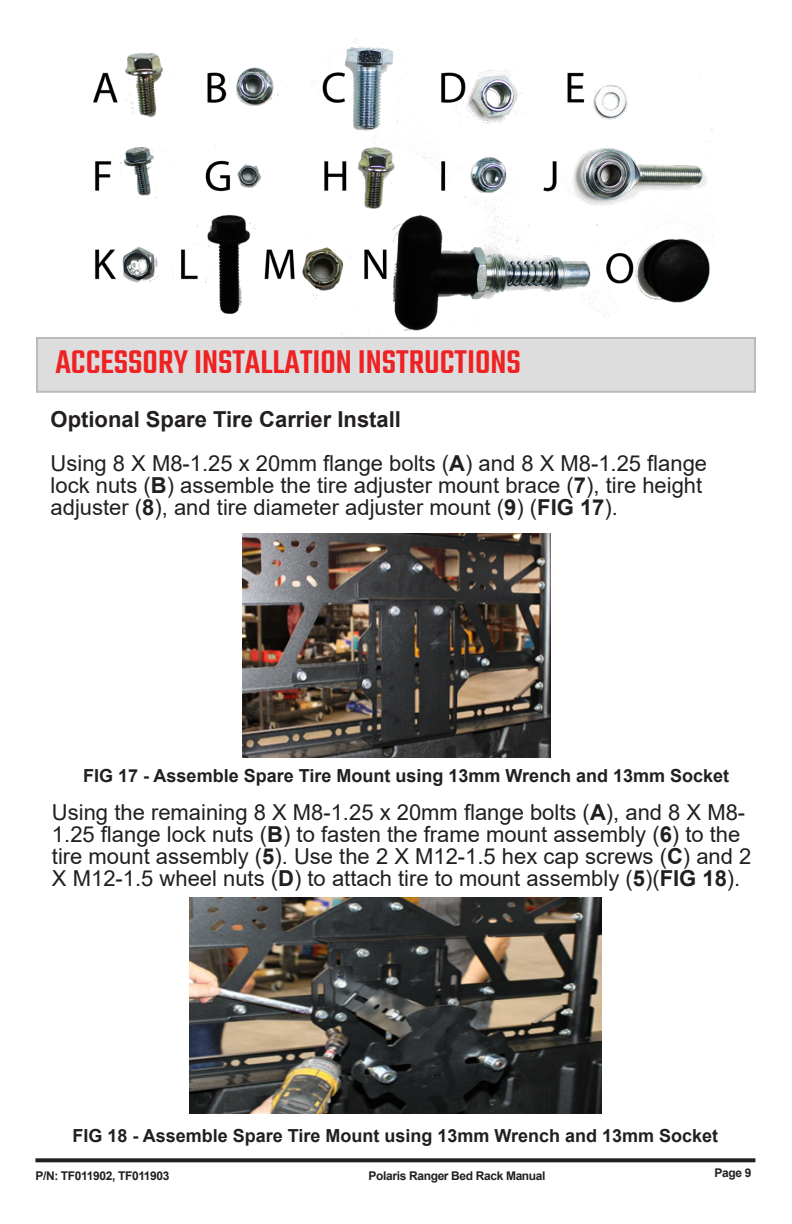
<style>
.page{position:relative;width:792px;height:1224px;background:#fff}
.page>*{position:absolute;margin:0;border:0;box-sizing:border-box;transform-origin:0 0}
.t1{font:500 36px "Teko";color:#ee2123}
.t2{font:22px/22px "Arial";color:#231f20}
.t3{font:700 22px "Arial";color:#231f20}
.t4{font:700 18px "Arial";color:#231f20}
.t5{font:700 12px "Arial";letter-spacing:-.03em;color:#231f20}
.s1{font-weight:700}
</style>
<div class="page">
<svg style="left:35px;top:1158px;width:720px;height:4px;background:#343132"></svg>
<div style="left:37px;top:338px;width:718px;height:54px;background:#ddddde"></div>
<div style="left:36px;top:337px;width:720px;height:56px;border:2px solid #bababa"></div>
<img style="left:190px;top:897px;width:412px;height:217px">
<img style="left:93px;top:39px;width:620px;height:298px">
<img style="left:242px;top:533px;width:309px;height:224px">
<p class="t1" style="left:55px;top:342px;width:467px">ACCESSORY INSTALLATION INSTRUCTIONS</p>
<p class="t3" style="left:51px;top:404px;width:352px">Optional Spare Tire Carrier Install</p>
<p class="t2" style="left:51px;top:452px;width:658px">Using 8 X M8-1.25 x 20mm flange bolts (<span class="s1">A</span>) and 8 X M8-1.25 flange lock nuts (<span class="s1">B</span>) assemble the tire adjuster mount brace (<span class="s1">7</span>), tire height adjuster (<span class="s1">8</span>), and tire diameter adjuster mount (<span class="s1">9</span>) (<span class="s1">FIG 17</span>).</p>
<p class="t4" style="left:83px;top:763px;width:647px">FIG 17 - Assemble Spare Tire Mount using 13mm Wrench and 13mm Socket</p>
<p class="t2" style="left:52px;top:801px;width:701px">Using the remaining 8 X M8-1.25 x 20mm flange bolts (<span class="s1">A</span>), and 8 X M8- 1.25 flange lock nuts (<span class="s1">B</span>) to fasten the frame mount assembly (<span class="s1">6</span>) to the tire mount assembly (<span class="s1">5</span>). Use the 2 X M12-1.5 hex cap screws (<span class="s1">C</span>) and 2<br>X M12-1.5 wheel nuts (<span class="s1">D</span>) to attach tire to mount assembly (<span class="s1">5</span>)(<span class="s1">FIG 18</span>).</p>
<p class="t4" style="left:72px;top:1123px;width:647px">FIG 18 - Assemble Spare Tire Mount using 13mm Wrench and 13mm Socket</p>
<p class="t5" style="left:35px;top:1167px;width:136px">P/N: TF011902, TF011903</p>
<p class="t5" style="left:369px;top:1167px;width:178px">Polaris Ranger Bed Rack Manual</p>
<p class="t5" style="left:715px;top:1164px;width:38px">Page 9</p>
</div>
